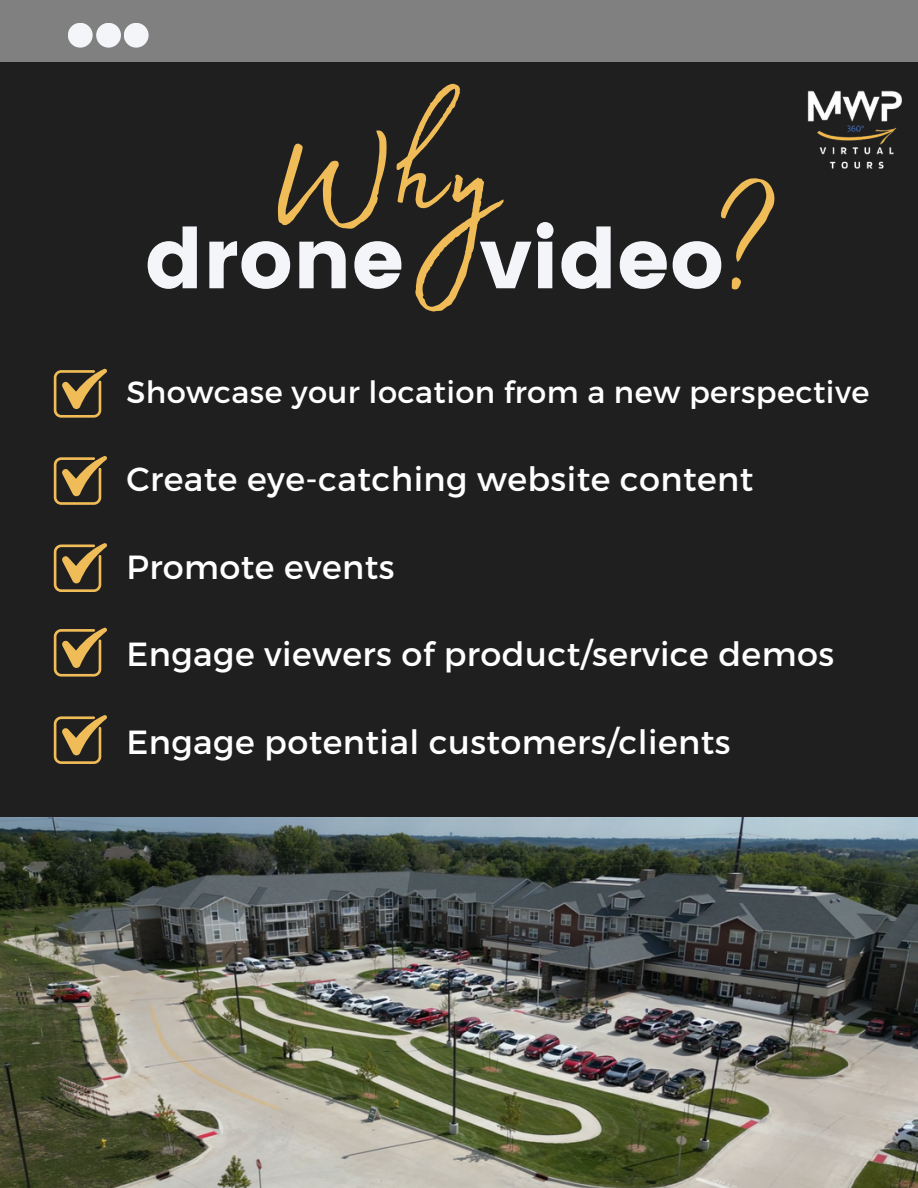
<style>
.page{position:relative;width:918px;height:1188px;background:#1f1f1f}
.page>*{position:absolute;margin:0;border:0;box-sizing:border-box;transform-origin:0 0}
.t1{font:168px "Madelyn Fill";color:#f0bc57}
.t2{font:83.55px "Poppins";color:#f3f5f9}
.t3{font:33.45px "Montserrat";letter-spacing:.015em;color:#fff}
.t4{font:30.6px "Montserrat";letter-spacing:.015em;color:#fff}
</style>
<div class="page">
<div style="left:0;top:0;width:918px;height:62px;background:#808080"></div>
<div style="left:68px;top:23px;width:25px;height:25px;background:#f3f5f9;border-radius:50%"></div>
<div style="left:96px;top:23px;width:25px;height:25px;background:#f3f5f9;border-radius:50%"></div>
<div style="left:124px;top:23px;width:25px;height:25px;background:#f3f5f9;border-radius:50%"></div>
<img style="left:0;top:817px;width:918px;height:371px">
<img style="left:807px;top:90px;width:95px;height:79px">
<svg style="left:54px;top:368px;width:53px;height:49px"></svg>
<svg style="left:54px;top:456px;width:53px;height:49px"></svg>
<svg style="left:54px;top:543px;width:53px;height:49px"></svg>
<svg style="left:54px;top:627px;width:53px;height:49px"></svg>
<svg style="left:54px;top:715px;width:53px;height:49px"></svg>
<h2 class="t1" style="left:270px;top:49px;width:231px">Why</h2>
<p class="t2" style="left:145px;top:211px;width:581px">drone video</p>
<p class="t4" style="left:126px;top:372px;width:745px">Showcase your location from a new perspective</p>
<p class="t3" style="left:126px;top:457px;width:629px">Create eye-catching website content</p>
<p class="t3" style="left:126px;top:545px;width:270px">Promote events</p>
<p class="t3" style="left:126px;top:633px;width:709px">Engage viewers of product/service demos</p>
<p class="t3" style="left:126px;top:720px;width:606px">Engage potential customers/clients</p>
</div>
